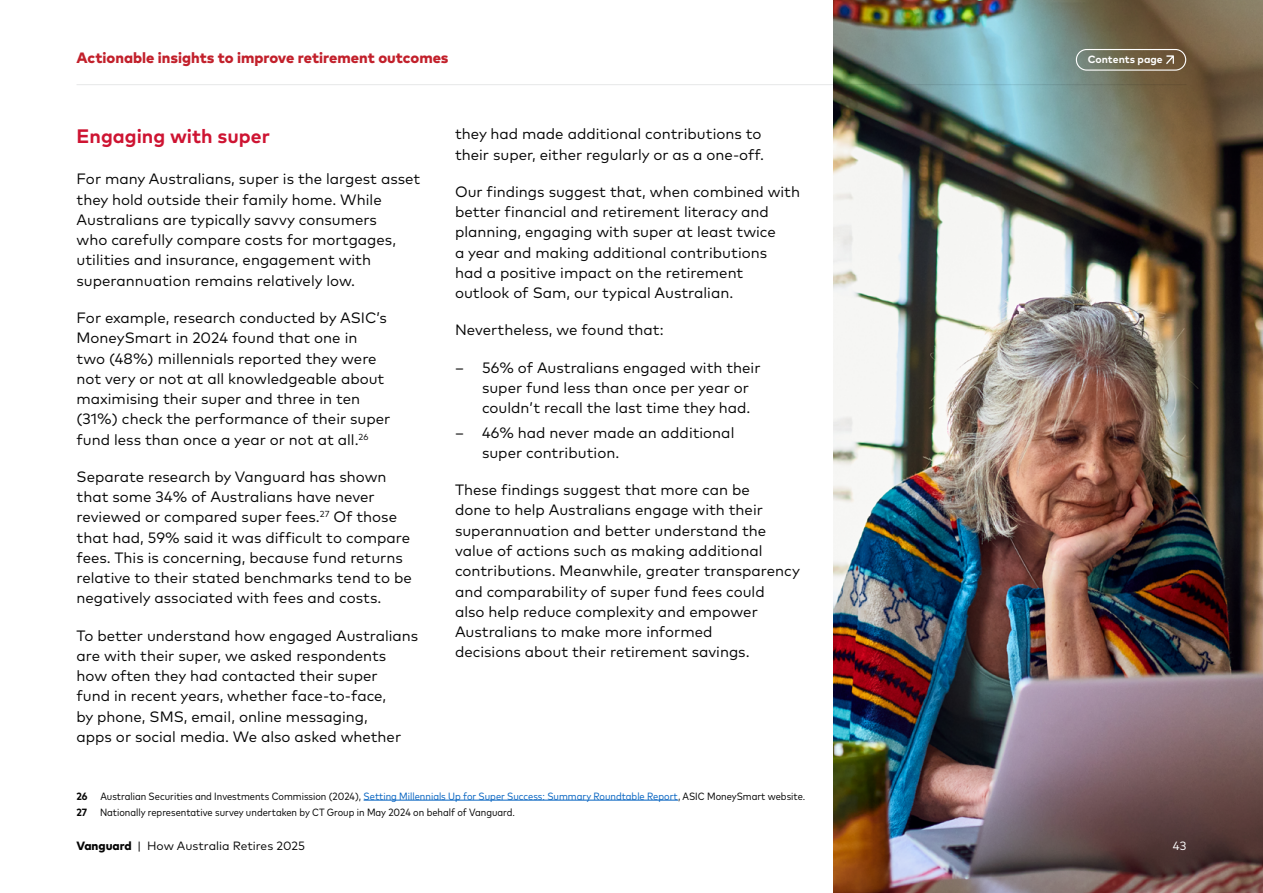
<style>
.page{position:relative;width:1263px;height:893px;background:#fff}
.page>*{position:absolute;margin:0;border:0;box-sizing:border-box;transform-origin:0 0}
.t1{font:700 19.5px "Mark Pro";color:#ce1432}
.t2{font:15px/20.2px "Mark Pro";color:#050505}
.t3{font:800 15px "Mark Pro";color:#c2202b}
.t4{font:12px "Mark Pro";color:#050505}
.t5{font:12px "Mark Pro";color:#fff}
.t6{font:condensed 10.5px/16.8px "Mark Pro";color:#050505}
.t7{font:700 10.5px "Mark Pro";color:#fff}
.s1{font-weight:700}
.s2{color:#0563c1}
.s3{font-weight:800}
</style>
<div class="page">
<img style="left:833px;top:0;width:430px;height:893px">
<hr style="left:364px;top:800px;width:314px;height:1px;background:#0563c1">
<hr style="left:77px;top:84px;width:1109px;height:1px;background:#e6e7e8">
<div style="left:1076px;top:49px;width:110px;height:22px;border:1px solid #fff;border-radius:10px"></div>
<svg style="left:1166px;top:55px;width:8px;height:9px"></svg>
<p class="t3" style="left:77px;top:46px;width:374px">Actionable insights to improve retirement outcomes</p>
<p class="t7" style="left:1088px;top:51px;width:77px">Contents page</p>
<h1 class="t1" style="left:77px;top:121px;width:195px">Engaging with super</h1>
<p class="t2" style="left:77px;top:168px;width:345px">For many Australians, super is the largest asset they hold outside their family home. While Australians are typically savvy consumers<br>who carefully compare costs for mortgages, utilities and insurance, engagement with superannuation remains relatively low.</p>
<p class="t2" style="left:77px;top:306px;width:315px">For example, research conducted by ASIC’s MoneySmart in 2024 found that one in<br>two (48%) millennials reported they were not very or not at all knowledgeable about maximising their super and three in ten (31%) check the performance of their super fund less than once a year or not at all.<sup>26</sup></p>
<p class="t2" style="left:77px;top:465px;width:337px">Separate research by Vanguard has shown that some 34% of Australians have never reviewed or compared super fees.<sup>27</sup> Of those that had, 59% said it was difficult to compare fees. This is concerning, because fund returns relative to their stated benchmarks tend to be negatively associated with fees and costs.</p>
<p class="t2" style="left:77px;top:624px;width:343px">To better understand how engaged Australians are with their super, we asked respondents how often they had contacted their super<br>fund in recent years, whether face-to-face,<br>by phone, SMS, email, online messaging,<br>apps or social media. We also asked whether</p>
<p class="t2" style="left:455px;top:123px;width:311px">they had made additional contributions to their super, either regularly or as a one-off.</p>
<p class="t2" style="left:455px;top:180px;width:347px">Our findings suggest that, when combined with better financial and retirement literacy and planning, engaging with super at least twice<br>a year and making additional contributions<br>had a positive impact on the retirement outlook of Sam, our typical Australian.</p>
<p class="t2" style="left:455px;top:319px;width:210px">Nevertheless, we found that:</p>
<p class="t2" style="left:482px;top:356px;width:280px;text-indent:-27px">– 56% of Australians engaged with their super fund less than once per year or couldn’t recall the last time they had.</p>
<p class="t2" style="left:482px;top:421px;width:254px;text-indent:-27px">– 46% had never made an additional super contribution.</p>
<p class="t2" style="left:455px;top:479px;width:346px">These findings suggest that more can be<br>done to help Australians engage with their superannuation and better understand the value of actions such as making additional contributions. Meanwhile, greater transparency and comparability of super fund fees could<br>also help reduce complexity and empower Australians to make more informed<br>decisions about their retirement savings.</p>
<p class="t6" style="left:77px;top:787px;width:730px"><span class="s1">26</span> Australian Securities and Investments Commission (2024), <span class="s2">Setting Millennials Up for Super Success: Summary Roundtable Report</span>, ASIC MoneySmart website.<br><span class="s1">27</span> Nationally representative survey undertaken by CT Group in May 2024 on behalf of Vanguard.</p>
<p class="t4" style="left:77px;top:837px;width:230px"><span class="s3">Vanguard</span> | How Australia Retires 2025</p>
<p class="t5" style="left:1173px;top:837px;width:15px">43</p>
</div>
